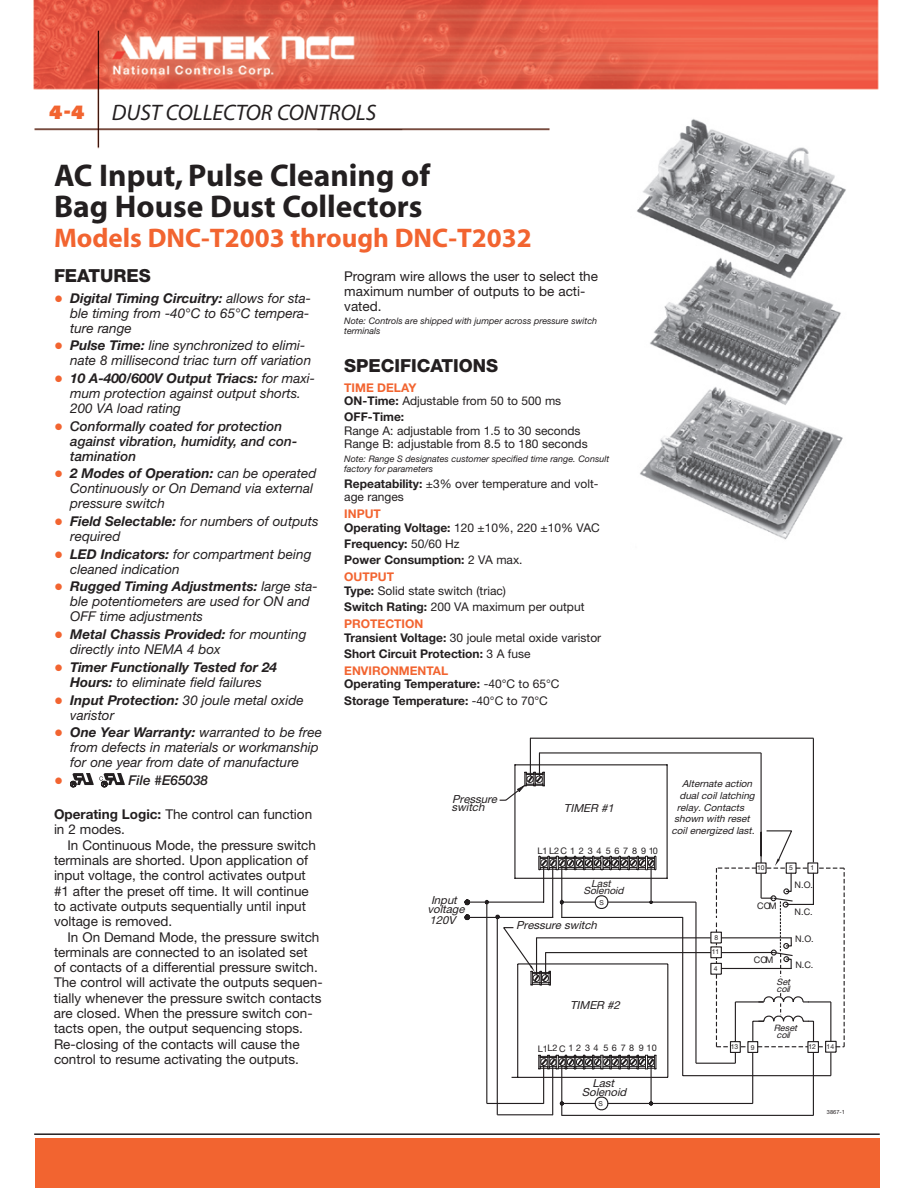
<style>
.page{position:relative;width:918px;height:1188px;background:#fff}
.page>*{position:absolute;margin:0;border:0;box-sizing:border-box;transform-origin:0 0}
.t1{font:700 31.5px/31.5px "Myriad";color:#231f20}
.t2{font:700 27px "Myriad";color:#f26430}
.t3{font:italic 22.5px "Myriad";color:#231f20}
.t4{font:800 18px "Helvetica Neue";color:#231f20}
.t5{font:15px/32.7px "Microsoft Sans Serif";color:#f26430;text-align:justify}
.t6{font:italic 13.5px/15px "Helvetica Neue";color:#231f20}
.t7{font:13.5px/15.3px "Helvetica Neue";color:#231f20}
.t8{font:italic 500 13.5px/15px "Helvetica Neue";color:#231f20}
.t9{font:italic 700 13.5px/15px "Helvetica Neue";color:#231f20}
.t10{font:12px/13.5px "Helvetica Neue";color:#231f20}
.t11{font:700 12px/16.6px "Helvetica Neue";color:#231f20}
.t12{font:italic 11.1px/7.9px "Helvetica Neue";color:#231f20}
.t13{font:italic 9.9px/7.4px "Helvetica Neue";color:#231f20;text-align:center}
.t14{font:italic 9.75px "Helvetica Neue";color:#231f20}
.t15{font:italic 9px/10.5px "Helvetica Neue";color:#231f20}
.t16{font:9px "Helvetica Neue";letter-spacing:.275em;color:#231f20}
.t17{font:9px "Helvetica Neue";letter-spacing:.41em;color:#231f20}
.t18{font:italic 8.85px "Helvetica Neue";color:#231f20}
.t19{font:6.75px "Helvetica Neue";color:#231f20}
.t20{font:5.7px "Helvetica Neue";color:#231f20}
.s1{font-family:"Eras Ultra";font-style:normal;font-size:18px;color:#f26430}
.s2{font-weight:700}
.s3{font-weight:400}
.s4{font-weight:700;color:#f26430}
.s5{color:#f26430}
</style>
<div class="page">
<img style="left:33px;top:0;width:846px;height:149px">
<div style="left:35px;top:1138px;width:844px;height:50px;background:#f26430"></div>
<hr style="left:34px;top:1133px;width:846px;height:2px;background:#231f20">
<img style="left:630px;top:118px;width:229px;height:422px">
<hr style="left:530px;top:738px;width:1px;height:38px;background:#231f20">
<hr style="left:530px;top:738px;width:284px;height:1px;background:#231f20">
<svg style="left:486px;top:752px;width:196px;height:364px"></svg>
<hr style="left:608px;top:1103px;width:145px;height:1px;background:#231f20">
<hr style="left:562px;top:1115px;width:252px;height:1px;background:#231f20">
<hr style="left:561px;top:1065px;width:1px;height:50px;background:#231f20">
<hr style="left:497px;top:1114px;width:56px;height:1px;background:#231f20">
<hr style="left:552px;top:1065px;width:1px;height:50px;background:#231f20">
<hr style="left:487px;top:1103px;width:57px;height:1px;background:#231f20">
<svg style="left:517px;top:753px;width:28px;height:36px"></svg>
<hr style="left:667px;top:964px;width:1px;height:113px;background:#231f20">
<hr style="left:512px;top:1077px;width:156px;height:1px;background:#231f20">
<hr style="left:517px;top:964px;width:1px;height:113px;background:#231f20">
<svg style="left:530px;top:969px;width:127px;height:143px"></svg>
<svg style="left:464px;top:789px;width:218px;height:180px"></svg>
<svg style="left:682px;top:738px;width:163px;height:378px"></svg>
<svg style="left:70px;top:773px;width:55px;height:14px"></svg>
<h3 class="t3" style="left:49px;top:101px;width:329px"><span class="s1">4-4</span> DUST COLLECTOR CONTROLS</h3>
<h1 class="t1" style="left:54px;top:160px;width:378px">AC Input, Pulse Cleaning of<br>Bag House Dust Collectors</h1>
<h2 class="t2" style="left:54px;top:224px;width:479px">Models DNC-T2003 through DNC-T2032</h2>
<h3 class="t4" style="left:54px;top:265px;width:98px">FEATURES</h3>
<p class="t6" style="left:70px;top:290px;width:242px;text-align:justify"><span class="s2">Digital Timing Circuitry:</span> allows for sta&shy;ble timing from -40°C to 65°C tempera&shy;ture range</p>
<p class="t6" style="left:70px;top:338px;width:243px"><span class="s2">Pulse Time:</span> line synchronized to elimi&shy;nate 8 millisecond triac turn off variation</p>
<p class="t6" style="left:70px;top:370px;width:246px"><span class="s2">10 A-400/600V Output Triacs:</span> for maxi&shy;mum protection against output shorts.<br>200 VA load rating</p>
<p class="t8" style="left:70px;top:418px;width:229px">Conformally coated for protection against vibration, humidity, and con&shy;tamination</p>
<p class="t6" style="left:70px;top:466px;width:248px"><span class="s2">2 Modes of Operation:</span> can be operated<br>Continuously or On Demand via external pressure switch</p>
<p class="t6" style="left:70px;top:514px;width:250px"><span class="s2">Field Selectable:</span> for numbers of outputs required</p>
<p class="t6" style="left:70px;top:546px;width:243px"><span class="s2">LED Indicators:</span> for compartment being cleaned indication</p>
<p class="t6" style="left:70px;top:579px;width:249px"><span class="s2">Rugged Timing Adjustments:</span> large sta&shy;ble potentiometers are used for ON and<br>OFF time adjustments</p>
<p class="t6" style="left:70px;top:627px;width:238px"><span class="s2">Metal Chassis Provided:</span> for mounting directly into NEMA 4 box</p>
<p class="t9" style="left:70px;top:659px;width:208px">Timer Functionally Tested for 24<br>Hours: <span class="s3">to eliminate field failures</span></p>
<p class="t6" style="left:70px;top:692px;width:235px"><span class="s2">Input Protection:</span> 30 joule metal oxide varistor</p>
<p class="t6" style="left:70px;top:725px;width:253px"><span class="s2">One Year Warranty:</span> warranted to be free from defects in materials or workmanship for one year from date of manufacture</p>
<p class="t8" style="left:129px;top:773px;width:81px">File #E65038</p>
<p class="t7" style="left:54px;top:807px;width:260px"><span class="s2">Operating Logic:</span> The control can function in 2 modes.</p>
<p class="t7" style="left:54px;top:837px;width:264px;text-indent:14px">In Continuous Mode, the pressure switch terminals are shorted. Upon application of input voltage, the control activates output #1 after the preset off time. It will continue to activate outputs sequentially until input voltage is removed.</p>
<p class="t7" style="left:54px;top:929px;width:270px;text-indent:14px">In On Demand Mode, the pressure switch terminals are connected to an isolated set of contacts of a differential pressure switch.<br>The control will activate the outputs sequen&shy;tially whenever the pressure switch contacts are closed. When the pressure switch con&shy;tacts open, the output sequencing stops.<br>Re-closing of the contacts will cause the control to resume activating the outputs.</p>
<p class="t7" style="left:344px;top:268px;width:255px">Program wire allows the user to select the maximum number of outputs to be acti&shy;vated.</p>
<p class="t15" style="left:344px;top:315px;width:255px">Note: Controls are shipped with jumper across pressure switch terminals</p>
<h3 class="t4" style="left:344px;top:355px;width:156px">SPECIFICATIONS</h3>
<p class="t10" style="left:344px;top:380px;width:219px"><span class="s4">TIME DELAY<br></span><span class="s2">ON-Time:</span> Adjustable from 50 to 500 ms</p>
<p class="t11" style="left:344px;top:408px;width:61px">OFF-Time:</p>
<p class="t10" style="left:344px;top:424px;width:245px">Range A: adjustable from 1.5 to 30 seconds<br>Range B: adjustable from 8.5 to 180 seconds</p>
<p class="t15" style="left:344px;top:453px;width:267px">Note: Range S designates customer specified time range. Consult factory for parameters</p>
<p class="t10" style="left:344px;top:476px;width:256px"><span class="s2">Repeatability:</span> ±3% over temperature and volt&shy;age ranges</p>
<p class="t10" style="left:344px;top:507px;width:257px"><span class="s4">INPUT<br></span><span class="s2">Operating Voltage:</span> 120 ±10%, 220 ±10% VAC</p>
<p class="t11" style="left:344px;top:535px;width:180px">Frequency: <span class="s3">50/60 Hz<br></span>Power Consumption: <span class="s3">2 VA max.<br></span><span class="s5">OUTPUT</span></p>
<p class="t10" style="left:344px;top:582px;width:242px;line-height:16.6px"><span class="s2">Type:</span> Solid state switch (triac)<br><span class="s2">Switch Rating:</span> 200 VA maximum per output<br><span class="s4">PROTECTION</span></p>
<p class="t11" style="left:344px;top:629px;width:259px">Transient Voltage: <span class="s3">30 joule metal oxide varistor<br></span>Short Circuit Protection: <span class="s3">3 A fuse<br></span><span class="s5">ENVIRONMENTAL</span></p>
<p class="t11" style="left:344px;top:676px;width:217px;line-height:16.2px">Operating Temperature: <span class="s3">-40°C to 65°C<br></span>Storage Temperature: <span class="s3">-40°C to 70°C</span></p>
<p class="t5" style="left:54px;top:281px;width:11px">●</p>
<p class="t5" style="left:54px;top:329px;width:11px">● ●</p>
<p class="t5" style="left:54px;top:409px;width:11px">●</p>
<p class="t5" style="left:54px;top:457px;width:11px">●</p>
<p class="t5" style="left:54px;top:504px;width:11px">● ● ●</p>
<p class="t5" style="left:54px;top:617px;width:11px">● ● ● ●</p>
<p class="t5" style="left:54px;top:763px;width:11px">●</p>
<p class="t12" style="left:452px;top:795px;width:50px">Pressure switch</p>
<p class="t12" style="left:564px;top:804px;width:54px">TIMER #1</p>
<p class="t17" style="left:537px;top:845px;width:122px">L1L2C12345678910</p>
<p class="t13" style="left:584px;top:879px;width:44px">Last<br>Solenoid</p>
<p class="t19" style="left:599px;top:899px;width:6px">S</p>
<p class="t12" style="left:430px;top:890px;width:32px;line-height:19.8px">Input<br>120V</p>
<p class="t12" style="left:428px;top:905px;width:41px">voltage</p>
<p class="t12" style="left:516px;top:921px;width:85px">Pressure switch</p>
<p class="t12" style="left:570px;top:1001px;width:54px">TIMER #2</p>
<p class="t16" style="left:538px;top:1043px;width:121px">L1L2C12 34 56 78 910</p>
<p class="t12" style="left:592px;top:1079px;width:26px">Last</p>
<p class="t12" style="left:582px;top:1088px;width:49px">Solenoid</p>
<p class="t19" style="left:599px;top:1099px;width:6px">S</p>
<p class="t14" style="left:682px;top:778px;width:74px">Alternate action</p>
<p class="t14" style="left:680px;top:790px;width:79px">dualcoillatching</p>
<p class="t14" style="left:677px;top:801px;width:71px">relay.Contacts</p>
<p class="t14" style="left:674px;top:813px;width:80px">shown with reset</p>
<p class="t14" style="left:671px;top:825px;width:87px">coilenergized last.</p>
<p class="t19" style="left:714px;top:934px;width:5px">8</p>
<p class="t19" style="left:712px;top:948px;width:9px">11</p>
<p class="t19" style="left:714px;top:965px;width:5px">4</p>
<p class="t19" style="left:810px;top:864px;width:5px">1</p>
<p class="t16" style="left:795px;top:906px;width:20px">N.C.</p>
<p class="t19" style="left:757px;top:864px;width:9px">10</p>
<p class="t19" style="left:789px;top:864px;width:5px">5</p>
<p class="t16" style="left:795px;top:879px;width:20px">N.O.</p>
<p class="t16" style="left:757px;top:901px;width:21px">COM</p>
<p class="t16" style="left:754px;top:954px;width:21px">COM</p>
<p class="t16" style="left:795px;top:933px;width:20px">N.O.</p>
<p class="t16" style="left:795px;top:960px;width:20px">N.C.</p>
<p class="t18" style="left:777px;top:977px;width:17px">Set</p>
<p class="t18" style="left:777px;top:984px;width:17px">coil</p>
<p class="t19" style="left:731px;top:1043px;width:9px">13</p>
<p class="t19" style="left:751px;top:1043px;width:5px">9</p>
<p class="t18" style="left:774px;top:1022px;width:27px">Reset</p>
<p class="t18" style="left:777px;top:1030px;width:17px">coil</p>
<p class="t19" style="left:809px;top:1043px;width:9px">12</p>
<p class="t19" style="left:827px;top:1043px;width:9px">14</p>
<p class="t20" style="left:827px;top:1109px;width:19px">3867-1</p>
</div>
